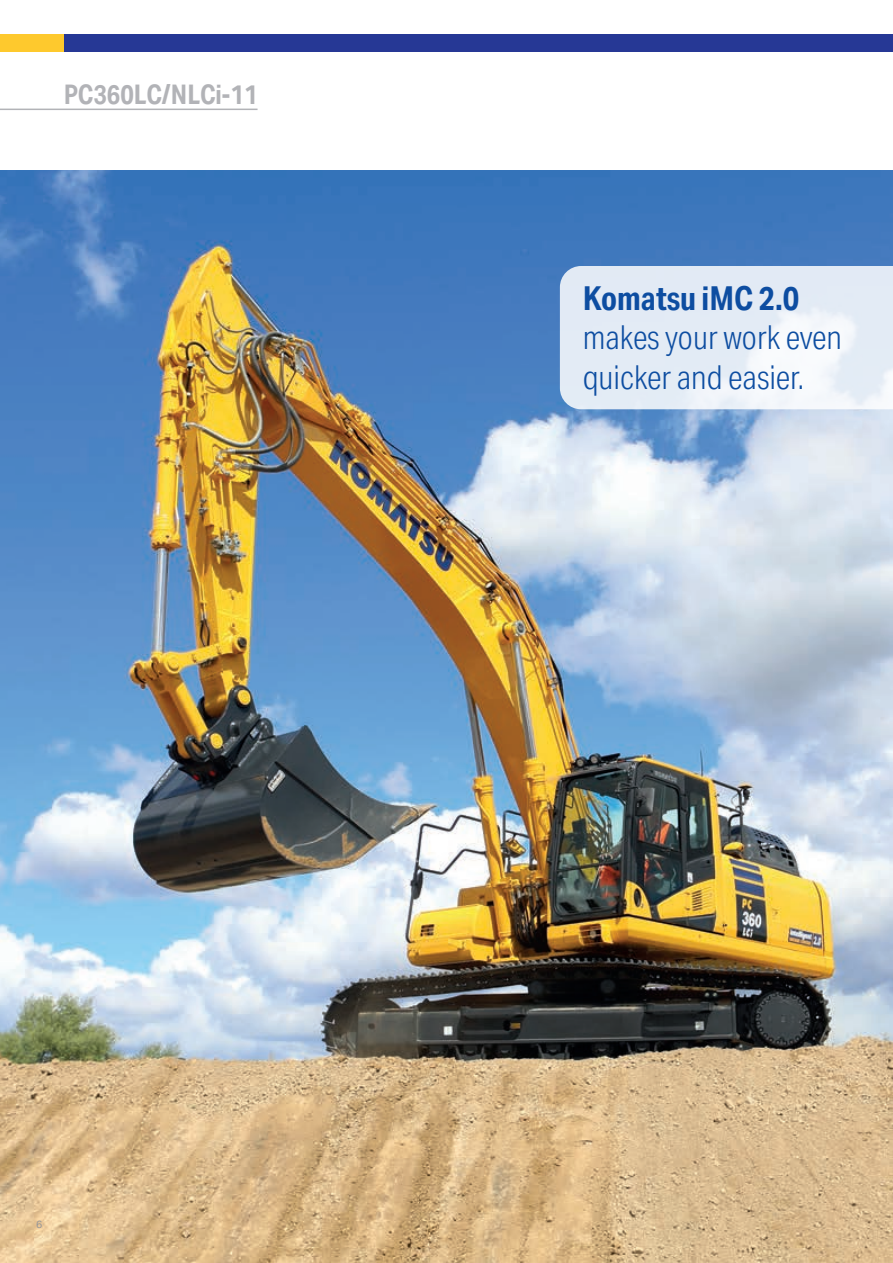
<style>
.page{position:relative;width:893px;height:1263px;background:#fff}
.page>*{position:absolute;margin:0;border:0;box-sizing:border-box;transform-origin:0 0}
.t1{font:300 33px/39.6px "Aktiv Grotesk Cd";color:#0d4da1}
.t2{font:700 33px "Aktiv Grotesk Cd";color:#0d4da1}
.t3{font:700 27px "Aktiv Grotesk Cd";color:#b2b3b7}
.t4{font:10.5px "Aktiv Grotesk";color:#939598}
</style>
<div class="page">
<img style="left:0;top:170px;width:893px;height:1093px">
<svg style="left:560px;top:266px;width:333px;height:143px;fill:#e3ebf5"></svg>
<hr style="left:0;top:109px;width:258px;height:1px;background:#b2b3b7">
<div style="left:0;top:34px;width:143px;height:17px;background:#fec92d"></div>
<div style="left:64px;top:34px;width:829px;height:17px;background:#263895"></div>
<p class="t3" style="left:64px;top:79px;width:195px">PC360LC/NLCi-11</p>
<p class="t2" style="left:583px;top:279px;width:218px">Komatsu iMC 2.0</p>
<p class="t1" style="left:583px;top:318px;width:261px">makes your work even quicker and easier.</p>
<p class="t4" style="left:36px;top:1218px;width:8px">6</p>
</div>
